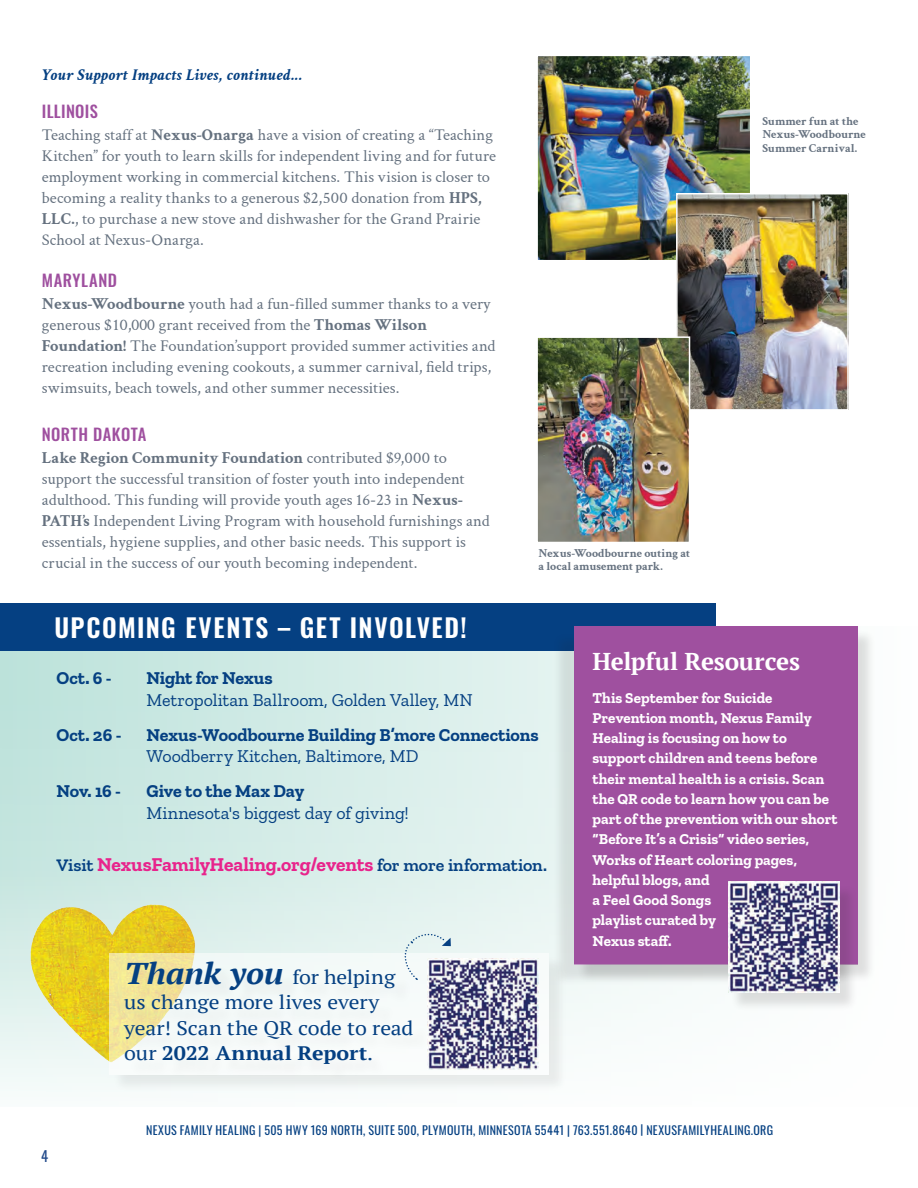
<style>
.page{position:relative;width:918px;height:1188px;background:#fff}
.page>*{position:absolute;margin:0;border:0;box-sizing:border-box;transform-origin:0 0}
.t1{font:600 25.5px "Oswald";letter-spacing:.065em;color:#fff}
.t2{font:700 24.3px "PT Serif";letter-spacing:-.01em;color:#fff}
.t3{font:19.5px/25.5px "PT Serif";letter-spacing:-.01em;color:#054082;scale:1.1 1}
.t4{font:700 19.5px "Zilla Slab";letter-spacing:-.005em;color:#e8248c}
.t5{font:18px "Zilla Slab";color:#054082}
.t6{font:700 18px "Zilla Slab";letter-spacing:-.005em;color:#054082}
.t7{font:16.5px/21px "Crimson Text";color:#65717f}
.t8{font:italic 700 16.5px "Crimson Text";letter-spacing:.02em;color:#054082}
.t9{font:500 16.5px "Oswald";letter-spacing:.025em;color:#9f509f}
.t10{font:700 15px/20.2px "Zilla Slab";color:#fff}
.t11{font:14.7px "Oswald";color:#234b8b}
.t12{font:12px "Oswald";letter-spacing:.03em;color:#054082}
.t13{font:700 12px/13.5px "Crimson Text";color:#65717f}
.s1{font-weight:700}
.s2{font-weight:600;font-size:18px;color:#054082}
.s3{font-weight:700;font-style:italic;font-size:30px}
</style>
<div class="page">
<svg style="left:0;top:627px;width:858px;height:465px"></svg>
<div style="left:0;top:603px;width:716px;height:48px;background:#054082"></div>
<img style="left:539px;top:58px;width:209px;height:200px">
<div style="left:536px;top:55px;width:215px;height:206px;border:2px solid #fff"></div>
<img style="left:27px;top:900px;width:171px;height:166px">
<div style="left:112px;top:955px;width:456px;height:138px;background:#f0f5f4"></div>
<svg style="left:110px;top:953px;width:439px;height:121px"></svg>
<div style="left:128px;top:964px;width:302px;height:119px;background:#231f20;opacity:.06"></div>
<div style="left:553px;top:632px;width:299px;height:354px;background:#231f20;opacity:.19"></div>
<svg style="left:392px;top:924px;width:63px;height:55px"></svg>
<img style="left:428px;top:958px;width:111px;height:111px">
<div style="left:577px;top:629px;width:299px;height:354px;background:#231f20;opacity:.14"></div>
<div style="left:574px;top:627px;width:283px;height:337px;background:#9f509f"></div>
<div style="left:730px;top:884px;width:128px;height:127px;background:#231f20;opacity:.14"></div>
<img style="left:728px;top:882px;width:111px;height:111px">
<img style="left:679px;top:196px;width:167px;height:212px">
<div style="left:676px;top:193px;width:173px;height:218px;border:2px solid #fff"></div>
<img style="left:539px;top:339px;width:148px;height:201px">
<div style="left:536px;top:336px;width:154px;height:207px;border:2px solid #fff"></div>
<p class="t8" style="left:42px;top:63px;width:262px">Your Support Impacts Lives, continued...</p>
<p class="t9" style="left:42px;top:103px;width:58px">ILLINOIS</p>
<p class="t7" style="left:42px;top:124px;width:456px">Teaching staff at <span class="s1">Nexus-Onarga</span> have a vision of creating a “Teaching Kitchen” for youth to learn skills for independent living and for future employment working in commercial kitchens. This vision is closer to becoming a reality thanks to a generous $2,500 donation from <span class="s1">HPS, LLC.</span>, to purchase a new stove and dishwasher for the Grand Prairie School at Nexus-Onarga.</p>
<p class="t9" style="left:42px;top:271px;width:77px">MARYLAND</p>
<p class="t7" style="left:42px;top:292px;width:455px"><span class="s1">Nexus-Woodbourne</span> youth had a fun-filled summer thanks to a very generous $10,000 grant received from the <span class="s1">Thomas Wilson Foundation!</span> The Foundation’support provided summer activities and recreation including evening cookouts, a summer carnival, field trips, swimsuits, beach towels, and other summer necessities.</p>
<p class="t9" style="left:42px;top:426px;width:106px">NORTH DAKOTA</p>
<p class="t7" style="left:42px;top:447px;width:449px"><span class="s1">Lake Region Community Foundation</span> contributed $9,000 to support the successful transition of foster youth into independent adulthood. This funding will provide youth ages 16-23 in <span class="s1">Nexus-PATH’s</span> Independent Living Program with household furnishings and essentials, hygiene supplies, and other basic needs. This support is crucial in the success of our youth becoming independent.</p>
<h1 class="t1" style="left:55px;top:614px;width:414px">UPCOMING EVENTS – GET INVOLVED!</h1>
<p class="t13" style="left:539px;top:545px;width:153px">Nexus-Woodbourne outing at a local amusement park.</p>
<p class="t13" style="left:762px;top:113px;width:105px">Summer fun at the<br>Nexus-Woodbourne<br>Summer Carnival.</p>
<p class="t6" style="left:57px;top:668px;width:57px">Oct. 6 -</p>
<p class="t6" style="left:147px;top:668px;width:128px">Night for Nexus</p>
<p class="t5" style="left:147px;top:690px;width:328px">Metropolitan Ballroom, Golden Valley, MN</p>
<p class="t6" style="left:57px;top:724px;width:66px">Oct. 26 -</p>
<p class="t6" style="left:147px;top:724px;width:394px">Nexus-Woodbourne Building B’more Connections</p>
<p class="t5" style="left:147px;top:746px;width:273px">Woodberry Kitchen, Baltimore, MD</p>
<p class="t6" style="left:57px;top:781px;width:66px">Nov. 16 -</p>
<p class="t6" style="left:147px;top:781px;width:159px">Give to the Max Day</p>
<p class="t5" style="left:147px;top:803px;width:264px">Minnesota's biggest day of giving!</p>
<p class="t4" style="left:57px;top:853px;width:492px"><span class="s2">Visit</span> NexusFamilyHealing.org/events <span class="s2">for more information.</span></p>
<p class="t3" style="left:124px;top:964px;width:265px"><span class="s3">Thank you</span> for helping us change more lives every year! Scan the QR code to read our <span class="s1">2022 Annual Report</span>.</p>
<h2 class="t2" style="left:593px;top:645px;width:209px">Helpful Resources</h2>
<p class="t10" style="left:593px;top:688px;width:246px">This September for Suicide<br>Prevention month, Nexus Family<br>Healing is focusing on how to support children and teens before their mental health is a crisis. Scan the QR code to learn how you can be part of the prevention with our short “Before It’s a Crisis” video series,<br>Works of Heart coloring pages, helpful blogs, and<br>a Feel Good Songs<br>playlist curated by<br>Nexus staff.</p>
<p class="t11" style="left:41px;top:1143px;width:9px">4</p>
<p class="t12" style="left:146px;top:1119px;width:629px">NEXUS FAMILY HEALING | 505 HWY 169 NORTH, SUITE 500, PLYMOUTH, MINNESOTA 55441 | 763.551.8640 | NEXUSFAMILYHEALING.ORG</p>
</div>
